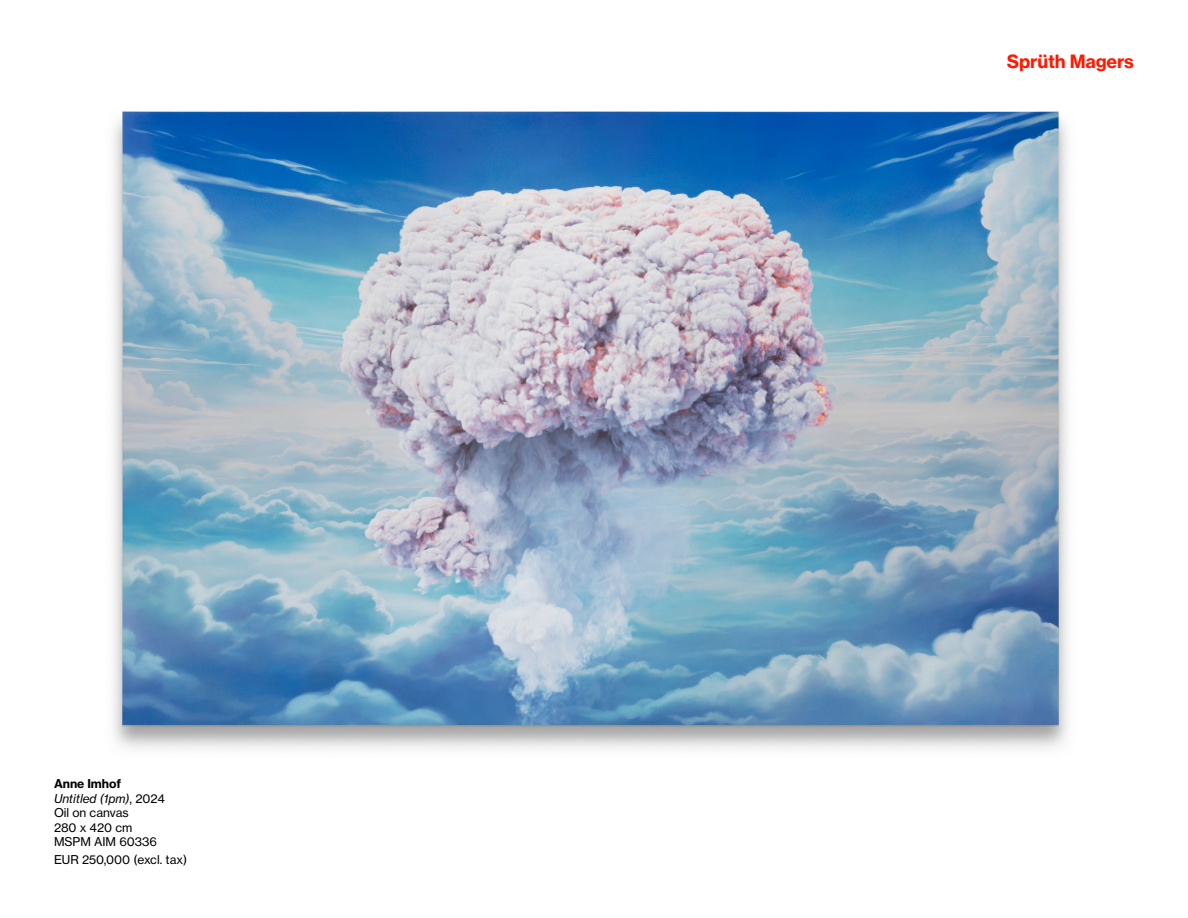
<style>
.page{position:relative;width:1188px;height:918px;background:#fff}
.page>*{position:absolute;margin:0;border:0;box-sizing:border-box;transform-origin:0 0}
.t1{font:18px "N Haas Grotesk TX Pro 75 Bd";letter-spacing:-.01em;color:#ff1900}
.t2{font:12px/14.4px "N Haas Grotesk TX Pro 55 Rg";color:#000}
.t3{font:12px "N Haas Grotesk TX Pro 56 It";color:#000}
.t4{font:12px "N Haas Grotesk TX Pro 75 Bd";color:#000}
.s1{font-family:"N Haas Grotesk TX Pro 55 Rg"}
</style>
<div class="page">
<img style="left:113px;top:111px;width:955px;height:639px">
<p class="t4" style="left:54px;top:776px;width:69px">Anne Imhof</p>
<p class="t3" style="left:54px;top:791px;width:112px">Untitled (1pm)<span class="s1">, 2024</span></p>
<p class="t2" style="left:54px;top:806px;width:105px">Oil on canvas<br>280 x 420 cm<br>MSPM AIM 60336</p>
<p class="t2" style="left:54px;top:852px;width:135px">EUR 250,000 (excl. tax)</p>
<h1 class="t1" style="left:1007px;top:50px;width:129px">Sprüth Magers</h1>
</div>
